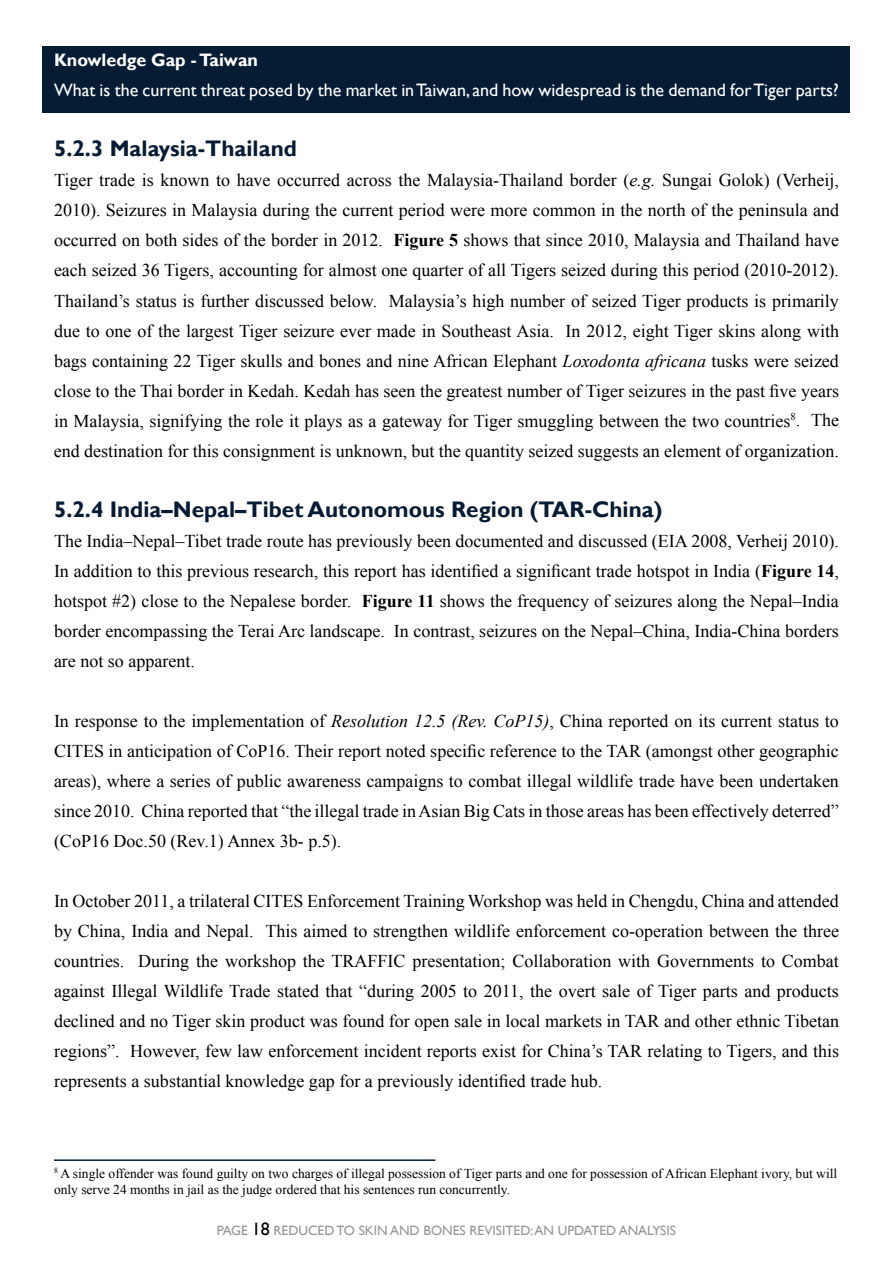
<style>
.page{position:relative;width:893px;height:1263px;background:#fff}
.page>*{position:absolute;margin:0;border:0;box-sizing:border-box;transform-origin:0 0}
.t1{font:700 22.5px "Gill Sans";color:#051c34}
.t2{font:18px/30px "Times New Roman";color:#000;text-align:justify}
.t3{font:18px "Gill Sans";color:#fff}
.t4{font:700 18px "Gill Sans";color:#fff}
.t5{font:13.5px/16.2px "Times New Roman";color:#000}
.t6{font:13.5px "Gill Sans";color:#939598}
.s1{font-style:italic}
.s2{font-weight:700}
.s3{font-size:18px;color:#000}
</style>
<div class="page">
<div style="left:43px;top:46px;width:807px;height:67px;background:#051c34"></div>
<hr style="left:54px;top:1159px;width:381px;height:2px;background:#051c34">
<p class="t4" style="left:54px;top:50px;width:206px">Knowledge Gap - Taiwan</p>
<p class="t3" style="left:54px;top:80px;width:786px">What is the current threat posed by the market in Taiwan, and how widespread is the demand for Tiger parts?</p>
<p class="t1" style="left:54px;top:135px;width:244px">5.2.3 Malaysia-Thailand</p>
<p class="t2" style="left:54px;top:165px;width:786px">Tiger trade is known to have occurred across the Malaysia-Thailand border (<span class="s1">e.g.</span> Sungai Golok) (Verheij, 2010). Seizures in Malaysia during the current period were more common in the north of the peninsula and occurred on both sides of the border in 2012. <span class="s2">Figure 5</span> shows that since 2010, Malaysia and Thailand have each seized 36 Tigers, accounting for almost one quarter of all Tigers seized during this period (2010-2012).<br>Thailand’s status is further discussed below. Malaysia’s high number of seized Tiger products is primarily due to one of the largest Tiger seizure ever made in Southeast Asia. In 2012, eight Tiger skins along with bags containing 22 Tiger skulls and bones and nine African Elephant <span class="s1">Loxodonta africana</span> tusks were seized close to the Thai border in Kedah. Kedah has seen the greatest number of Tiger seizures in the past five years in Malaysia, signifying the role it plays as a gateway for Tiger smuggling between the two countries<sup>8</sup>. The end destination for this consignment is unknown, but the quantity seized suggests an element of organization.</p>
<p class="t1" style="left:54px;top:495px;width:610px">5.2.4 India–Nepal–Tibet Autonomous Region (TAR-China)</p>
<p class="t2" style="left:54px;top:525px;width:786px">The India–Nepal–Tibet trade route has previously been documented and discussed (EIA 2008, Verheij 2010).<br>In addition to this previous research, this report has identified a significant trade hotspot in India (<span class="s2">Figure 14</span>, hotspot #2) close to the Nepalese border. <span class="s2">Figure 11</span> shows the frequency of seizures along the Nepal–India border encompassing the Terai Arc landscape. In contrast, seizures on the Nepal–China, India-China borders are not so apparent.</p>
<p class="t2" style="left:54px;top:705px;width:786px">In response to the implementation of <span class="s1">Resolution 12.5 (Rev. CoP15)</span>, China reported on its current status to CITES in anticipation of CoP16. Their report noted specific reference to the TAR (amongst other geographic areas), where a series of public awareness campaigns to combat illegal wildlife trade have been undertaken since 2010. China reported that “the illegal trade in Asian Big Cats in those areas has been effectively deterred” (CoP16 Doc.50 (Rev.1) Annex 3b- p.5).</p>
<p class="t2" style="left:54px;top:885px;width:786px">In October 2011, a trilateral CITES Enforcement Training Workshop was held in Chengdu, China and attended by China, India and Nepal. This aimed to strengthen wildlife enforcement co-operation between the three countries. During the workshop the TRAFFIC presentation; Collaboration with Governments to Combat against Illegal Wildlife Trade stated that “during 2005 to 2011, the overt sale of Tiger parts and products declined and no Tiger skin product was found for open sale in local markets in TAR and other ethnic Tibetan regions”. However, few law enforcement incident reports exist for China’s TAR relating to Tigers, and this represents a substantial knowledge gap for a previously identified trade hub.</p>
<p class="t5" style="left:54px;top:1165px;width:785px"><sup>8</sup> A single offender was found guilty on two charges of illegal possession of Tiger parts and one for possession of African Elephant ivory, but will only serve 24 months in jail as the judge ordered that his sentences run concurrently.</p>
<p class="t6" style="left:217px;top:1222px;width:460px">PAGE <span class="s3">18</span> REDUCED TO SKIN AND BONES REVISITED: AN UPDATED ANALYSIS</p>
</div>
